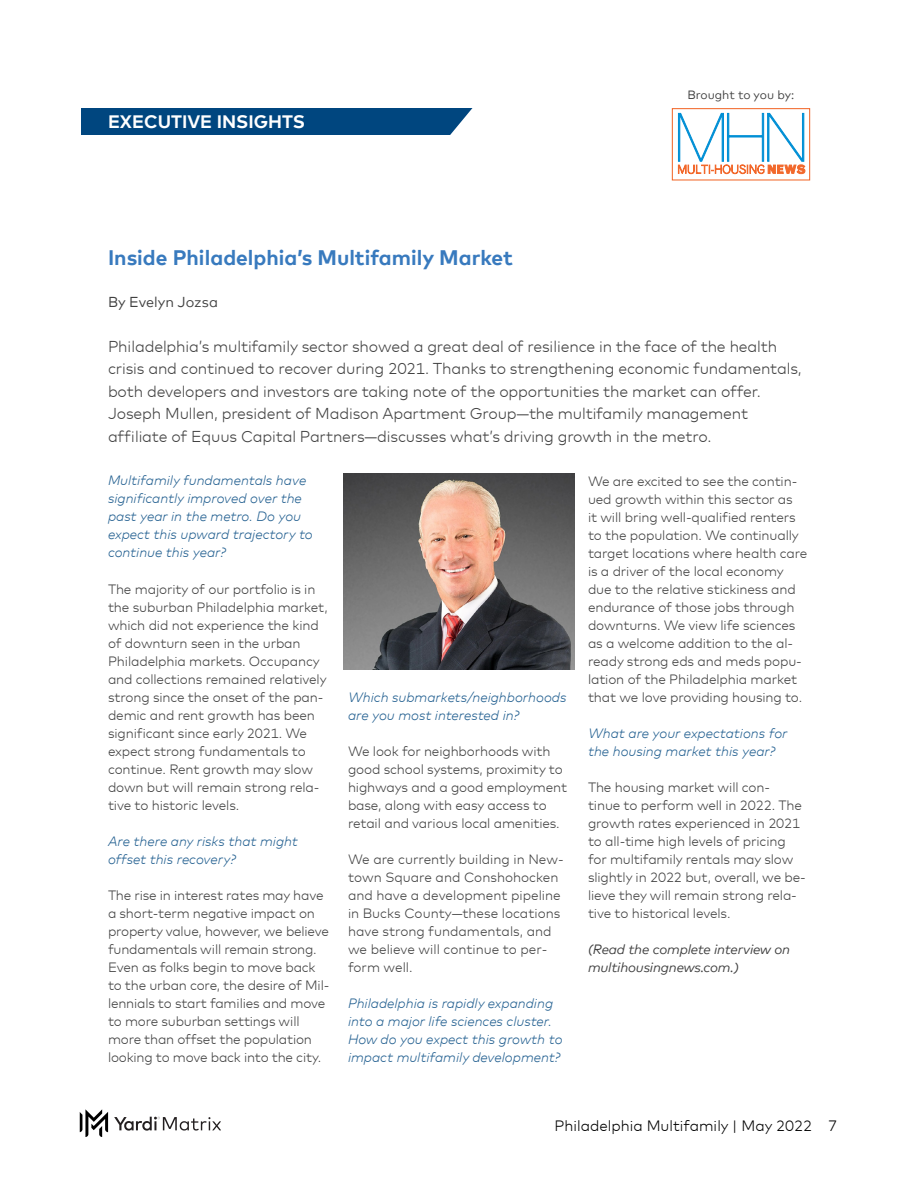
<style>
.page{position:relative;width:918px;height:1188px;background:#fff}
.page>*{position:absolute;margin:0;border:0;box-sizing:border-box;transform-origin:0 0}
.t1{font:700 21px "Mark Offc Pro";color:#387abe}
.t2{font:700 18px "Mark Offc Pro";color:#fff}
.t3{font:300 15.75px/22.5px "Mark Offc Pro";letter-spacing:-.01em;color:#414141}
.t4{font:300 15px "Mark Offc Pro";color:#000}
.t5{font:14.4px "Mark Offc Pro";color:#414141}
.t6{font:300 13.5px/18px "Mark Offc Pro";letter-spacing:-.01em;color:#414141}
.t7{font:italic 300 13.5px/18px "Mark Offc Pro";color:#266292}
.t8{font:italic 13.5px/18px "Mark Offc Pro";letter-spacing:-.01em;color:#414141}
.t9{font:12px "Mark Offc Pro";color:#414141}
</style>
<div class="page">
<svg style="left:114px;top:1117px;width:107px;height:14px"></svg>
<svg style="left:80px;top:1109px;width:28px;height:28px"></svg>
<div style="left:672px;top:108px;width:138px;height:73px;border:1px solid #f2682b"></div>
<svg style="left:678px;top:112px;width:127px;height:62px"></svg>
<div style="left:81px;top:108px;width:391px;height:27px;background:#00467f"></div>
<img style="left:344px;top:474px;width:230px;height:196px">
<h2 class="t2" style="left:108px;top:108px;width:199px">EXECUTIVE INSIGHTS</h2>
<h1 class="t1" style="left:108px;top:242px;width:406px">Inside Philadelphia’s Multifamily Market</h1>
<p class="t5" style="left:108px;top:292px;width:112px">By Evelyn Jozsa</p>
<p class="t9" style="left:687px;top:86px;width:108px">Brought to you by:</p>
<p class="t3" style="left:108px;top:334px;width:695px">Philadelphia’s multifamily sector showed a great deal of resilience in the face of the health crisis and continued to recover during 2021. Thanks to strengthening economic fundamentals, both developers and investors are taking note of the opportunities the market can offer.<br>Joseph Mullen, president of Madison Apartment Group—the multifamily management affiliate of Equus Capital Partners—discusses what’s driving growth in the metro.</p>
<p class="t7" style="left:108px;top:470px;width:206px">Multifamily fundamentals have significantly improved over the past year in the metro. Do you expect this upward trajectory to continue this year?</p>
<p class="t6" style="left:108px;top:579px;width:221px">The majority of our portfolio is in the suburban Philadelphia market, which did not experience the kind of downturn seen in the urban<br>Philadelphia markets. Occupancy and collections remained relatively strong since the onset of the pan&shy;demic and rent growth has been significant since early 2021. We expect strong fundamentals to continue. Rent growth may slow down but will remain strong rela&shy;tive to historic levels.</p>
<p class="t7" style="left:108px;top:831px;width:191px">Are there any risks that might offset this recovery?</p>
<p class="t6" style="left:108px;top:885px;width:223px">The rise in interest rates may have a short-term negative impact on property value, however, we believe fundamentals will remain strong.<br>Even as folks begin to move back to the urban core, the desire of Mil&shy;lennials to start families and move to more suburban settings will more than offset the population looking to move back into the city.</p>
<p class="t7" style="left:348px;top:687px;width:220px">Which submarkets/neighborhoods are you most interested in?</p>
<p class="t6" style="left:348px;top:741px;width:221px">We look for neighborhoods with good school systems, proximity to highways and a good employment base, along with easy access to retail and various local amenities.</p>
<p class="t6" style="left:348px;top:849px;width:217px">We are currently building in New&shy;town Square and Conshohocken and have a development pipeline in Bucks County—these locations have strong fundamentals, and we believe will continue to per&shy;form well.</p>
<p class="t7" style="left:348px;top:993px;width:216px">Philadelphia is rapidly expanding into a major life sciences cluster.<br>How do you expect this growth to impact multifamily development?</p>
<p class="t6" style="left:588px;top:471px;width:221px">We are excited to see the contin&shy;ued growth within this sector as<br>it will bring well-qualified renters to the population. We continually target locations where health care is a driver of the local economy due to the relative stickiness and endurance of those jobs through downturns. We view life sciences as a welcome addition to the al&shy;ready strong eds and meds popu&shy;lation of the Philadelphia market that we love providing housing to.</p>
<p class="t7" style="left:588px;top:723px;width:201px">What are your expectations for the housing market this year?</p>
<p class="t6" style="left:588px;top:777px;width:219px">The housing market will con-<br>tinue to perform well in 2022. The growth rates experienced in 2021 to all-time high levels of pricing for multifamily rentals may slow slightly in 2022 but, overall, we be&shy;lieve they will remain strong rela&shy;tive to historical levels.</p>
<p class="t8" style="left:588px;top:939px;width:204px">(Read the complete interview on multihousingnews.com.)</p>
<p class="t4" style="left:554px;top:1115px;width:284px">Philadelphia Multifamily | May 2022 7</p>
</div>
